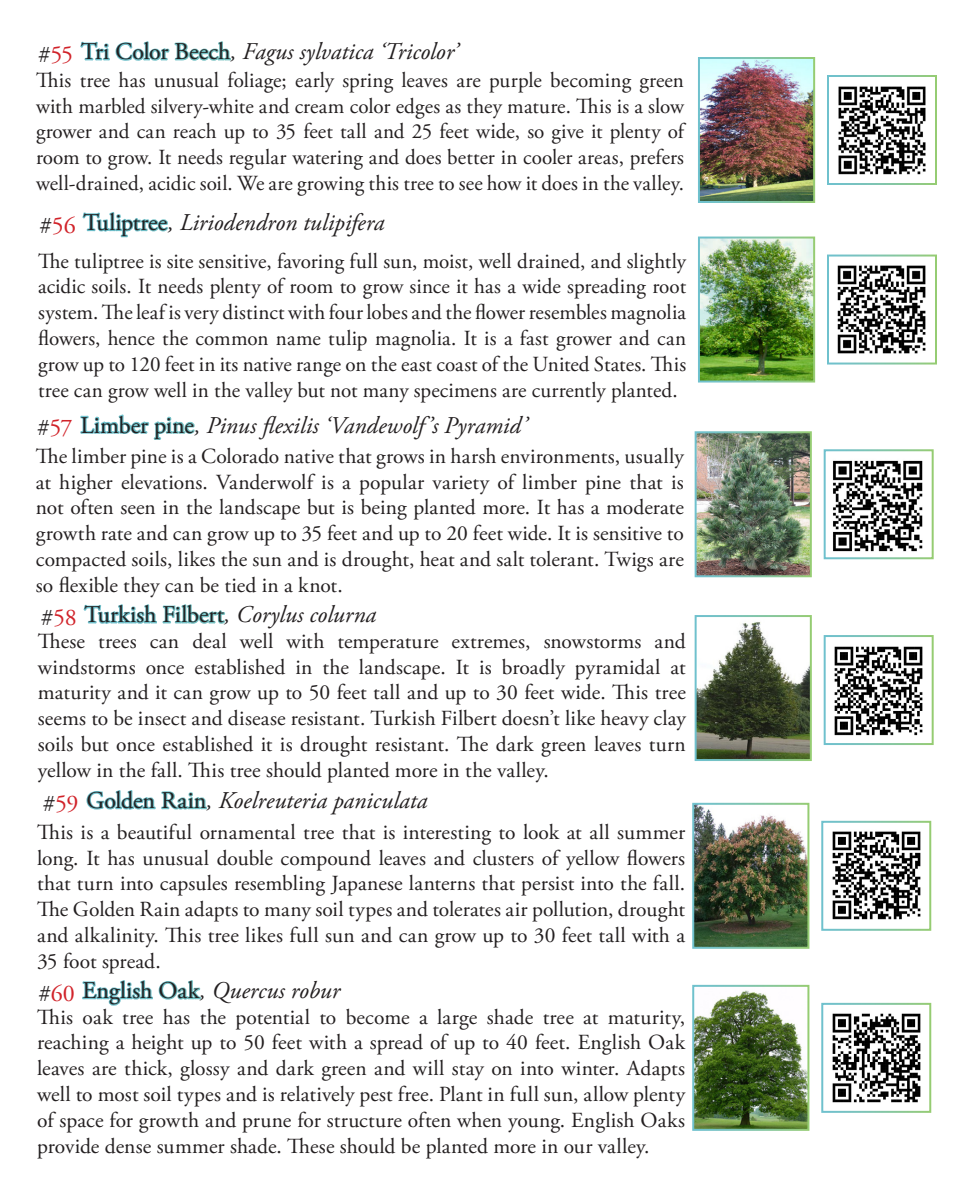
<style>
.page{position:relative;width:972px;height:1188px;background:#fff}
.page>*{position:absolute;margin:0;border:0;box-sizing:border-box;transform-origin:0 0}
.t1{font:italic 24px "Adobe Garamond Pro";color:#231f20}
.t2{font:24px "Adobe Garamond Pro";letter-spacing:-.03em;color:#d1232a}
.t3{font:21.6px/25.8px "Adobe Garamond Pro";letter-spacing:.005em;color:#231f20;text-align:justify}
.s1{color:#231f20}
.s2{font-style:normal}
</style>
<div class="page">
<svg style="left:80px;top:41px;width:151px;height:20px"></svg>
<svg style="left:82px;top:212px;width:86px;height:26px"></svg>
<img style="left:701px;top:60px;width:111px;height:140px">
<img style="left:838px;top:86px;width:88px;height:89px">
<div style="left:827px;top:75px;width:110px;height:110px;border:2px solid #fff"></div>
<img style="left:701px;top:240px;width:111px;height:140px">
<img style="left:837px;top:265px;width:89px;height:89px">
<div style="left:827px;top:255px;width:110px;height:110px;border:2px solid #fff"></div>
<svg style="left:80px;top:414px;width:115px;height:26px"></svg>
<svg style="left:83px;top:604px;width:142px;height:20px"></svg>
<svg style="left:82px;top:790px;width:125px;height:216px"></svg>
<img style="left:698px;top:622px;width:111px;height:136px">
<img style="left:834px;top:646px;width:89px;height:90px">
<div style="left:824px;top:635px;width:110px;height:110px;border:2px solid #fff"></div>
<img style="left:695px;top:806px;width:111px;height:140px">
<img style="left:832px;top:831px;width:89px;height:89px">
<div style="left:821px;top:821px;width:110px;height:110px;border:2px solid #fff"></div>
<img style="left:695px;top:990px;width:111px;height:138px">
<div style="left:692px;top:985px;width:117px;height:146px;border:2px solid #fff"></div>
<img style="left:832px;top:1013px;width:89px;height:90px">
<div style="left:821px;top:1003px;width:110px;height:110px;border:2px solid #fff"></div>
<img style="left:698px;top:434px;width:111px;height:140px">
<img style="left:833px;top:460px;width:90px;height:92px">
<div style="left:824px;top:449px;width:110px;height:110px;border:2px solid #fff"></div>
<p class="t2" style="left:38px;top:40px;width:36px"><span class="s1">#</span>55</p>
<p class="t1" style="left:81px;top:37px;width:378px"><span class="s2">Tri Color Beech</span>, Fagus sylvatica ‘Tricolor’</p>
<p class="t3" style="left:36px;top:68px;width:650px">This tree has unusual foliage; early spring leaves are purple becoming green with marbled silvery-white and cream color edges as they mature. This is a slow grower and can reach up to 35 feet tall and 25 feet wide, so give it plenty of room to grow. It needs regular watering and does better in cooler areas, prefers well-drained, acidic soil. We are growing this tree to see how it does in the valley.</p>
<p class="t2" style="left:40px;top:211px;width:37px"><span class="s1">#</span>56</p>
<p class="t1" style="left:83px;top:208px;width:303px"><span class="s2">Tuliptree</span>, Liriodendron tulipifera</p>
<p class="t3" style="left:38px;top:249px;width:650px">The tuliptree is site sensitive, favoring full sun, moist, well drained, and slightly acidic soils. It needs plenty of room to grow since it has a wide spreading root system. The leaf is very distinct with four lobes and the flower resembles magnolia flowers, hence the common name tulip magnolia. It is a fast grower and can grow up to 120 feet in its native range on the east coast of the United States. This tree can grow well in the valley but not many specimens are currently planted.</p>
<p class="t2" style="left:37px;top:413px;width:37px"><span class="s1">#</span>57</p>
<p class="t1" style="left:80px;top:411px;width:448px"><span class="s2">Limber pine</span>, Pinus flexilis ‘Vandewolf’s Pyramid’</p>
<p class="t3" style="left:36px;top:444px;width:650px">The limber pine is a Colorado native that grows in harsh environments, usually at higher elevations. Vanderwolf is a popular variety of limber pine that is not often seen in the landscape but is being planted more. It has a moderate growth rate and can grow up to 35 feet and up to 20 feet wide. It is sensitive to compacted soils, likes the sun and is drought, heat and salt tolerant. Twigs are so flexible they can be tied in a knot.</p>
<p class="t2" style="left:41px;top:603px;width:37px"><span class="s1">#</span>58</p>
<p class="t1" style="left:84px;top:600px;width:293px"><span class="s2">Turkish Filbert</span>, Corylus colurna</p>
<p class="t3" style="left:38px;top:629px;width:650px">These trees can deal well with temperature extremes, snowstorms and windstorms once established in the landscape. It is broadly pyramidal at maturity and it can grow up to 50 feet tall and up to 30 feet wide. This tree seems to be insect and disease resistant. Turkish Filbert doesn’t like heavy clay soils but once established it is drought resistant. The dark green leaves turn yellow in the fall. This tree should planted more in the valley.</p>
<p class="t2" style="left:43px;top:789px;width:37px"><span class="s1">#</span>59</p>
<p class="t1" style="left:86px;top:786px;width:342px"><span class="s2">Golden Rain</span>, Koelreuteria paniculata</p>
<p class="t3" style="left:37px;top:820px;width:649px">This is a beautiful ornamental tree that is interesting to look at all summer long. It has unusual double compound leaves and clusters of yellow flowers that turn into capsules resembling Japanese lanterns that persist into the fall.<br>The Golden Rain adapts to many soil types and tolerates air pollution, drought and alkalinity. This tree likes full sun and can grow up to 30 feet tall with a 35 foot spread.</p>
<p class="t3" style="left:37px;top:1005px;width:650px">This oak tree has the potential to become a large shade tree at maturity, reaching a height up to 50 feet with a spread of up to 40 feet. English Oak leaves are thick, glossy and dark green and will stay on into winter. Adapts well to most soil types and is relatively pest free. Plant in full sun, allow plenty of space for growth and prune for structure often when young. English Oaks provide dense summer shade. These should be planted more in our valley.</p>
<p class="t2" style="left:39px;top:979px;width:38px"><span class="s1">#</span>60</p>
<p class="t1" style="left:82px;top:976px;width:259px"><span class="s2">English Oak</span>, Quercus robur</p>
</div>
